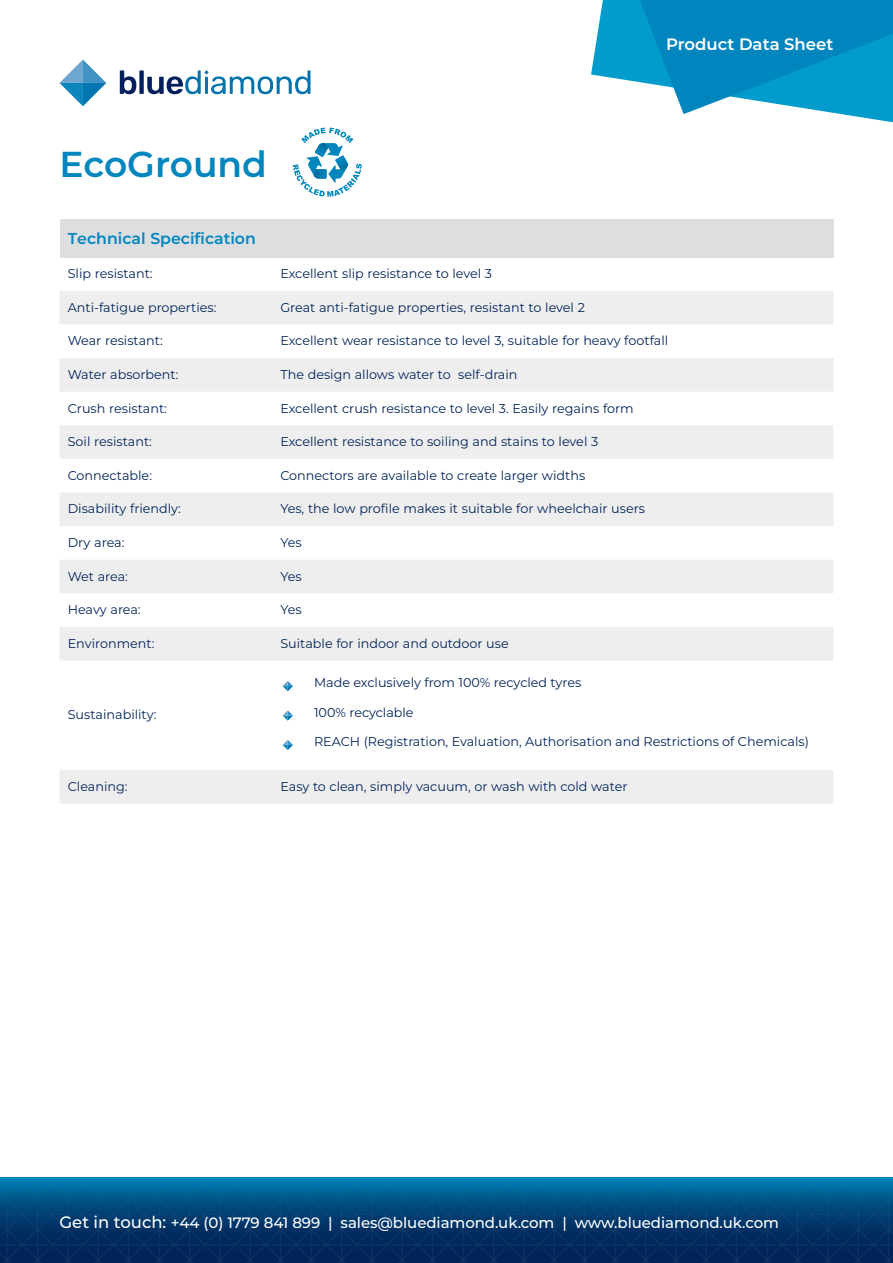
<style>
.page{position:relative;width:893px;height:1263px;background:#fff}
.page>*{position:absolute;margin:0;border:0;box-sizing:border-box;transform-origin:0 0}
.t1{font:600 36px "Montserrat";color:#0086be}
.t2{font:600 16.5px "Montserrat";color:#fff}
.t3{font:600 15.75px "Montserrat";color:#0086be}
.t4{font:500 15px "Montserrat";letter-spacing:-.005em;color:#fff}
.t5{font:12.75px "Montserrat";color:#002359}
.s1{font-size:16.5px}
</style>
<div class="page">
<svg style="left:60px;top:60px;width:46px;height:46px"></svg>
<svg style="left:120px;top:70px;width:190px;height:24px"></svg>
<svg style="left:0;top:1178px;width:888px;height:85px;background:#014276"></svg>
<svg style="left:591px;top:0;width:302px;height:123px"></svg>
<div style="left:60px;top:219px;width:773px;height:38px;background:#dddee0"></div>
<svg style="left:60px;top:291px;width:773px;height:513px"></svg>
<svg style="left:283px;top:681px;width:10px;height:10px"></svg>
<svg style="left:283px;top:710px;width:10px;height:11px"></svg>
<svg style="left:283px;top:740px;width:10px;height:10px"></svg>
<svg style="left:293px;top:128px;width:69px;height:69px"></svg>
<h1 class="t1" style="left:60px;top:139px;width:209px">EcoGround</h1>
<p class="t2" style="left:666px;top:33px;width:169px">Product Data Sheet</p>
<p class="t3" style="left:68px;top:227px;width:190px">Technical Specification</p>
<p class="t5" style="left:68px;top:265px;width:86px">Slip resistant:</p>
<p class="t5" style="left:280px;top:265px;width:213px">Excellent slip resistance to level 3</p>
<p class="t5" style="left:68px;top:298px;width:150px">Anti-fatigue properties:</p>
<p class="t5" style="left:280px;top:298px;width:306px">Great anti-fatigue properties, resistant to level 2</p>
<p class="t5" style="left:68px;top:332px;width:97px">Wear resistant:</p>
<p class="t5" style="left:280px;top:332px;width:389px">Excellent wear resistance to level 3, suitable for heavy footfall</p>
<p class="t5" style="left:68px;top:366px;width:112px">Water absorbent:</p>
<p class="t5" style="left:280px;top:366px;width:239px">The design allows water to self-drain</p>
<p class="t5" style="left:68px;top:399px;width:101px">Crush resistant:</p>
<p class="t5" style="left:280px;top:399px;width:355px">Excellent crush resistance to level 3. Easily regains form</p>
<p class="t5" style="left:68px;top:433px;width:86px">Soil resistant:</p>
<p class="t5" style="left:280px;top:433px;width:319px">Excellent resistance to soiling and stains to level 3</p>
<p class="t5" style="left:68px;top:466px;width:86px">Connectable:</p>
<p class="t5" style="left:280px;top:466px;width:306px">Connectors are available to create larger widths</p>
<p class="t5" style="left:68px;top:500px;width:115px">Disability friendly:</p>
<p class="t5" style="left:280px;top:500px;width:366px">Yes, the low profile makes it suitable for wheelchair users</p>
<p class="t5" style="left:68px;top:534px;width:58px">Dry area:</p>
<p class="t5" style="left:280px;top:534px;width:23px">Yes</p>
<p class="t5" style="left:68px;top:567px;width:62px">Wet area:</p>
<p class="t5" style="left:280px;top:567px;width:23px">Yes</p>
<p class="t5" style="left:68px;top:601px;width:74px">Heavy area:</p>
<p class="t5" style="left:280px;top:601px;width:23px">Yes</p>
<p class="t5" style="left:68px;top:634px;width:88px">Environment:</p>
<p class="t5" style="left:280px;top:634px;width:230px">Suitable for indoor and outdoor use</p>
<p class="t5" style="left:68px;top:706px;width:90px">Sustainability:</p>
<p class="t5" style="left:314px;top:674px;width:269px">Made exclusively from 100% recycled tyres</p>
<p class="t5" style="left:314px;top:703px;width:101px">100% recyclable</p>
<p class="t5" style="left:314px;top:733px;width:496px">REACH (Registration, Evaluation, Authorisation and Restrictions of Chemicals)</p>
<p class="t5" style="left:68px;top:778px;width:61px">Cleaning:</p>
<p class="t5" style="left:280px;top:778px;width:349px">Easy to clean, simply vacuum, or wash with cold water</p>
<p class="t4" style="left:60px;top:1213px;width:721px"><span class="s1">Get in touch:</span> +44 (0) 1779 841 899 | sales@bluediamond.uk.com | www.bluediamond.uk.com</p>
</div>
